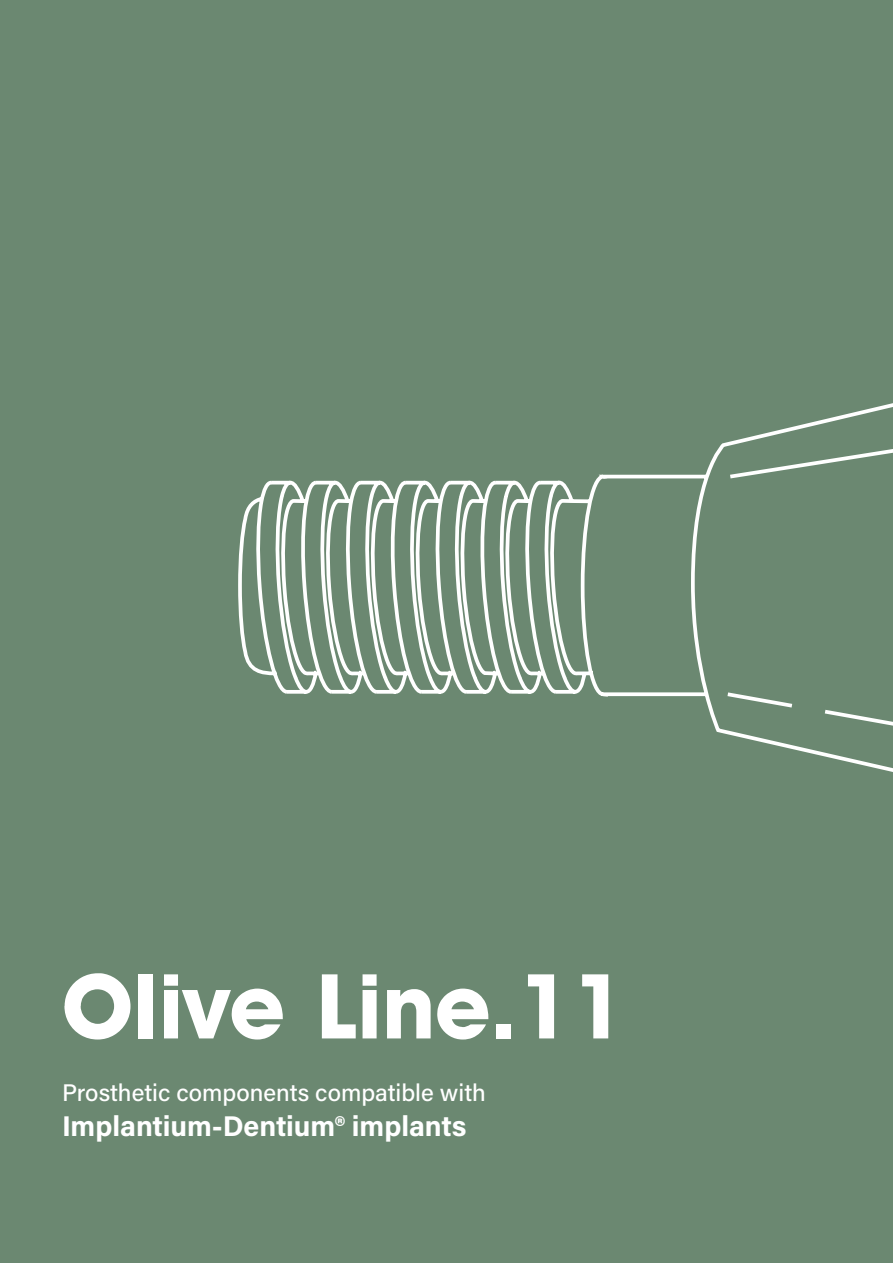
<style>
.page{position:relative;width:893px;height:1263px;background:#6b8871}
.page>*{position:absolute;margin:0;border:0;box-sizing:border-box;transform-origin:0 0}
.t1{font:700 90px "ITC Avant Garde";color:#fff}
.t2{font:700 28.5px "Acumin Pro";color:#fff}
.t3{font:500 24px "Acumin Pro";color:#fff}
</style>
<div class="page">
<svg style="left:238px;top:403px;width:655px;height:369px"></svg>
<h1 class="t1" style="left:62px;top:952px;width:565px">Olive Line.11</h1>
<p class="t3" style="left:62px;top:1076px;width:425px">Prosthetic components compatible with</p>
<p class="t2" style="left:62px;top:1105px;width:406px">Implantium-Dentium® implants</p>
</div>
